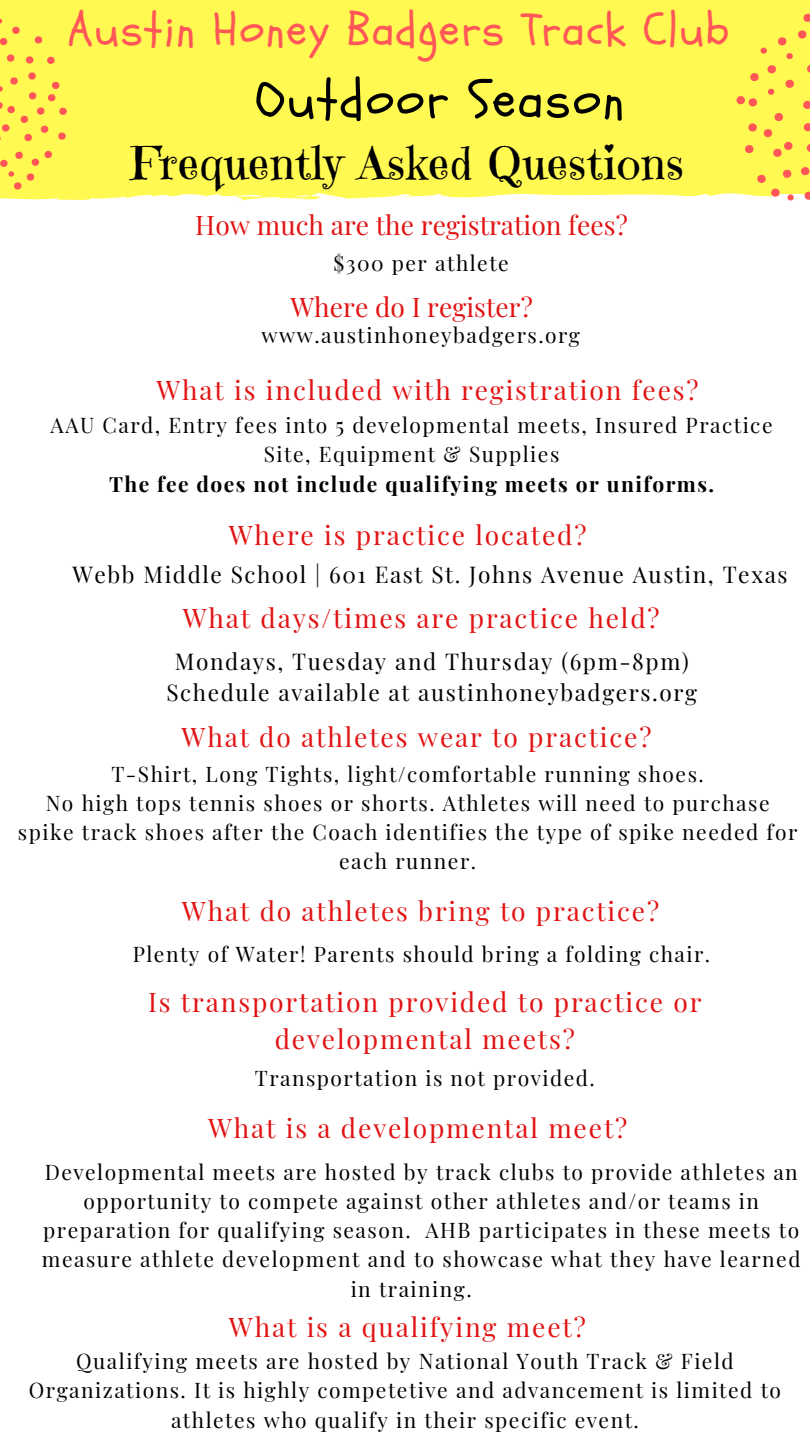
<style>
.page{position:relative;width:810px;height:1440px;background:#fff}
.page>*{position:absolute;margin:0;border:0;box-sizing:border-box;transform-origin:0 0}
.t1{font:52.8px "Schoolbell";letter-spacing:.04em;color:#000}
.t2{font:46.1px "Schoolbell";letter-spacing:.04em;color:#ff5757}
.t3{font:45.3px "Emilys Candy";letter-spacing:.02em;color:#000}
.t4{font:26.4px/36.8px "Playfair Display";letter-spacing:.07em;color:#e11313;text-align:center}
.t5{font:26.4px "Playfair Display";color:#e11313}
.t6{font:22.6px "Playfair Display";letter-spacing:.07em;color:#000}
.t7{font:21px/29.2px "Playfair Display";letter-spacing:.07em;color:#000;text-align:center}
.t8{font:700 21px "Playfair Display";letter-spacing:.07em;color:#000}
</style>
<div class="page">
<div style="left:0;top:0;width:810px;height:195px;background:#fff952"></div>
<svg style="left:34px;top:35px;width:9px;height:10px"></svg>
<svg style="left:0;top:20px;width:20px;height:27px"></svg>
<svg style="left:0;top:53px;width:67px;height:90px;background:#ffe552"></svg>
<svg style="left:0;top:149px;width:53px;height:42px;background:#ffe452"></svg>
<svg style="left:800px;top:165px;width:10px;height:12px"></svg>
<svg style="left:804px;top:190px;width:6px;height:10px"></svg>
<svg style="left:736px;top:12px;width:74px;height:147px;background:#ffea52"></svg>
<svg style="left:757px;top:168px;width:37px;height:33px"></svg>
<p class="t2" style="left:68px;top:0;width:663px">Austin Honey Badgers Track Club</p>
<p class="t1" style="left:256px;top:65px;width:370px">Outdoor Season</p>
<p class="t3" style="left:132px;top:135px;width:554px">Frequently Asked Questions</p>
<p class="t5" style="left:195px;top:207px;width:434px">How much are the registration fees?</p>
<p class="t7" style="left:334px;top:247px;width:177px">$300 per athlete</p>
<p class="t5" style="left:290px;top:289px;width:244px">Where do I register?</p>
<p class="t7" style="left:262px;top:319px;width:320px">www.austinhoneybadgers.org</p>
<p class="t4" style="left:157px;top:370px;width:544px">What is included with registration fees?</p>
<p class="t7" style="left:51px;top:410px;width:723px">AAU Card, Entry fees into 5 developmental meets, Insured Practice<br>Site, Equipment &amp; Supplies</p>
<p class="t8" style="left:109px;top:469px;width:607px">The fee does not include qualifying meets or uniforms.</p>
<p class="t4" style="left:229px;top:516px;width:359px">Where is practice located?</p>
<p class="t6" style="left:72px;top:559px;width:717px">Webb Middle School | 601 East St. Johns Avenue Austin, Texas</p>
<p class="t4" style="left:183px;top:599px;width:478px">What days/times are practice held?</p>
<p class="t6" style="left:175px;top:645px;width:515px">Mondays, Tuesday and Thursday (6pm-8pm)</p>
<p class="t6" style="left:166px;top:677px;width:532px">Schedule available at austinhoneybadgers.org</p>
<p class="t4" style="left:182px;top:717px;width:471px">What do athletes wear to practice?</p>
<p class="t7" style="left:111px;top:758px;width:594px">T-Shirt, Long Tights, light/comfortable running shoes.</p>
<p class="t7" style="left:18px;top:788px;width:781px">No high tops tennis shoes or shorts. Athletes will need to purchase spike track shoes after the Coach identifies the type of spike needed for each runner.</p>
<p class="t4" style="left:182px;top:891px;width:479px">What do athletes bring to practice?</p>
<p class="t7" style="left:133px;top:939px;width:579px">Plenty of Water! Parents should bring a folding chair.</p>
<p class="t4" style="left:148px;top:982px;width:555px">Is transportation provided to practice or developmental meets?</p>
<p class="t7" style="left:255px;top:1062px;width:341px">Transportation is not provided.</p>
<p class="t4" style="left:208px;top:1109px;width:421px">What is a developmental meet?</p>
<p class="t7" style="left:45px;top:1156px;width:755px">Developmental meets are hosted by track clubs to provide athletes an</p>
<p class="t7" style="left:84px;top:1186px;width:677px">opportunity to compete against other athletes and/or teams in</p>
<p class="t7" style="left:43px;top:1215px;width:758px">preparation for qualifying season. AHB participates in these meets to</p>
<p class="t7" style="left:42px;top:1244px;width:760px">measure athlete development and to showcase what they have learned</p>
<p class="t7" style="left:351px;top:1273px;width:123px">in training.</p>
<p class="t4" style="left:229px;top:1307px;width:358px">What is a qualifying meet?</p>
<p class="t7" style="left:29px;top:1346px;width:754px">Qualifying meets are hosted by National Youth Track &amp; Field<br>Organizations. It is highly competetive and advancement is limited to athletes who qualify in their specific event.</p>
</div>
